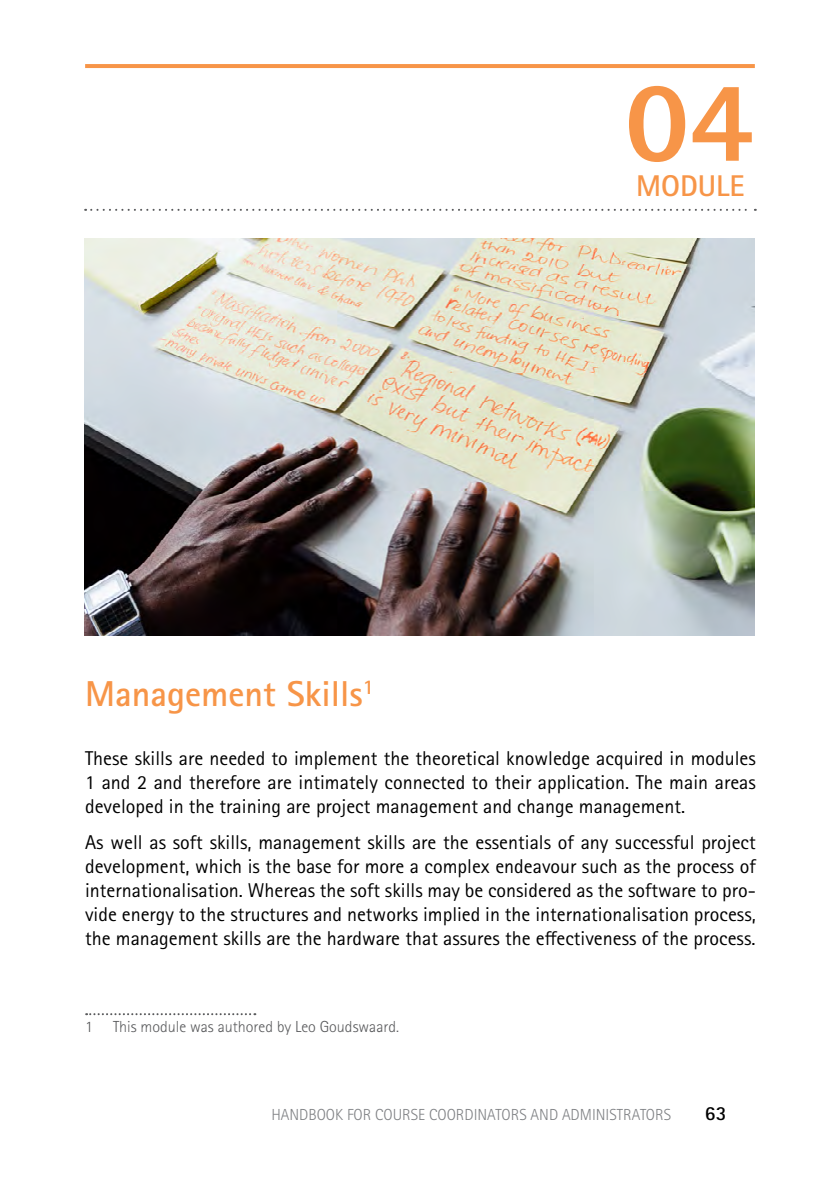
<style>
.page{position:relative;width:840px;height:1191px;background:#fff}
.page>*{position:absolute;margin:0;border:0;box-sizing:border-box;transform-origin:0 0}
.t1{font:800 116px "Rotis Sans Serif Std";color:#f79548}
.t2{font:700 36px "Rotis Sans Serif Std";color:#f79548}
.t3{font:700 30px "Rotis Sans Serif Std";color:#f79548}
.t4{font:20px/24px "Rotis Sans Serif Std";color:#000;text-align:justify}
.t5{font:700 20px "Rotis Sans Serif Std";color:#000}
.t6{font:300 16px "Rotis Sans Serif Std";color:#808285}
.t7{font:300 16px "Rotis Sans Serif Std";color:#58595b}
</style>
<div class="page">
<hr style="left:85px;top:64px;width:669px;height:4px;background:#f79548">
<svg style="left:85px;top:209px;width:670px;height:2px"></svg>
<svg style="left:86px;top:1013px;width:169px;height:2px"></svg>
<img style="left:84px;top:238px;width:670px;height:397px">
<h1 class="t1" style="left:624px;top:48px;width:130px">04</h1>
<h3 class="t3" style="left:636px;top:167px;width:110px">MODULE</h3>
<h2 class="t2" style="left:85px;top:671px;width:290px">Management Skills<sup>1</sup></h2>
<p class="t4" style="left:85px;top:746px;width:672px">These skills are needed to implement the theoretical knowledge acquired in modules 1 and 2 and therefore are intimately connected to their application. The main areas developed in the training are project management and change management.</p>
<p class="t4" style="left:85px;top:830px;width:672px">As well as soft skills, management skills are the essentials of any successful project development, which is the base for more a complex endeavour such as the process of internationalisation. Whereas the soft skills may be considered as the software to pro&shy;vide energy to the structures and networks implied in the internationalisation process, the management skills are the hardware that assures the effectiveness of the process.</p>
<p class="t7" style="left:85px;top:1017px;width:9px">1</p>
<p class="t7" style="left:113px;top:1017px;width:287px">This module was authored by Leo Goudswaard.</p>
<p class="t6" style="left:271px;top:1105px;width:401px">HANDBOOK FOR COURSE COORDINATORS AND ADMINISTRATORS</p>
<p class="t5" style="left:704px;top:1100px;width:23px">63</p>
</div>
